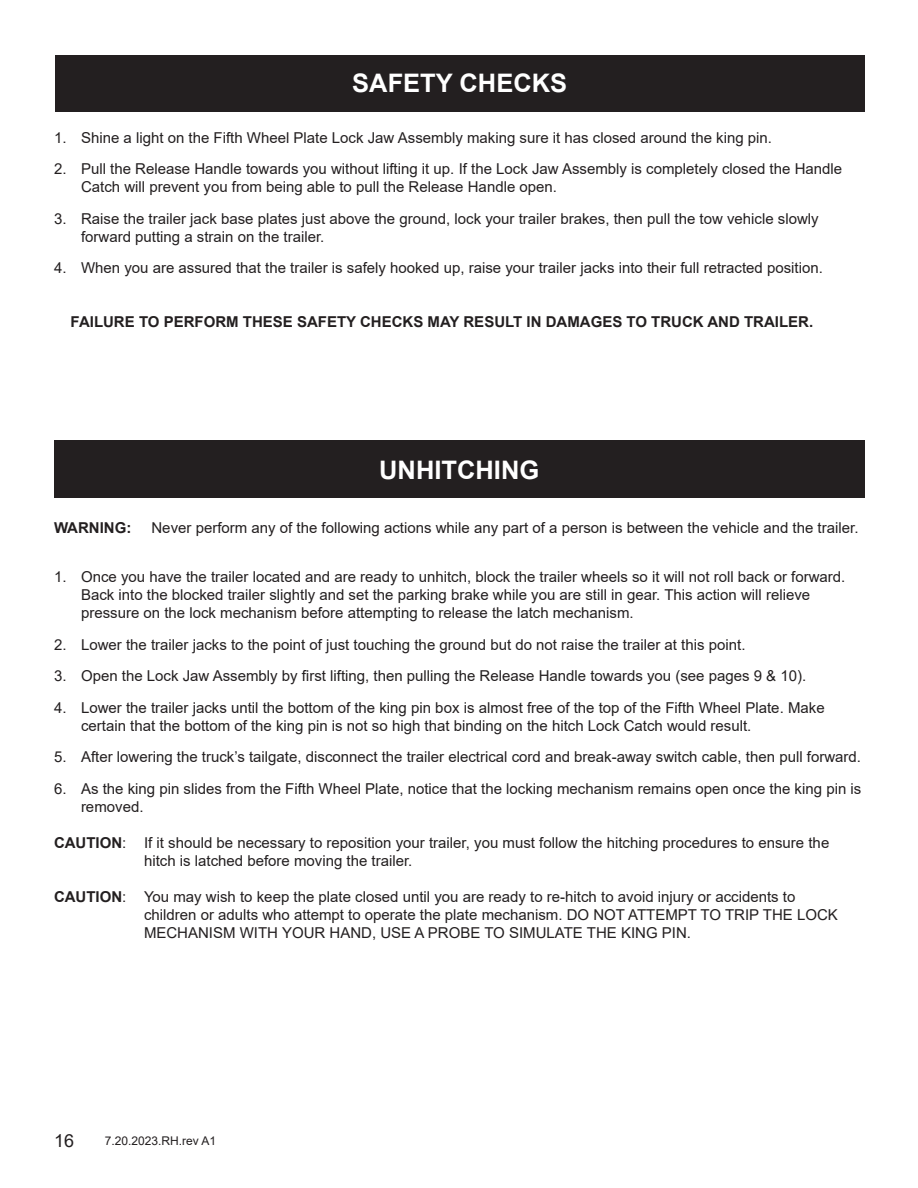
<style>
.page{position:relative;width:918px;height:1188px;background:#fff}
.page>*{position:absolute;margin:0;border:0;box-sizing:border-box;transform-origin:0 0}
.t1{font:700 25.5px "Arial";color:#fff}
.t2{font:18px "Arial";color:#231f20}
.t3{font:15px/18px "Arial";color:#231f20}
.t4{font:700 15px "Arial";color:#231f20}
.t5{font:12px "Arial";color:#231f20}
.s1{font-weight:700}
</style>
<div class="page">
<div style="left:55px;top:55px;width:810px;height:57px;background:#231f20"></div>
<div style="left:54px;top:441px;width:810px;height:57px;background:#231f20"></div>
<h1 class="t1" style="left:352px;top:66px;width:216px">SAFETY CHECKS</h1>
<p class="t3" style="left:54px;top:128px;width:720px">1. Shine a light on the Fifth Wheel Plate Lock Jaw Assembly making sure it has closed around the king pin.</p>
<p class="t3" style="left:81px;top:160px;width:763px;text-indent:-27px">2. Pull the Release Handle towards you without lifting it up. If the Lock Jaw Assembly is completely closed the Handle<br>Catch will prevent you from being able to pull the Release Handle open.</p>
<p class="t3" style="left:81px;top:209px;width:739px;text-indent:-27px">3. Raise the trailer jack base plates just above the ground, lock your trailer brakes, then pull the tow vehicle slowly forward putting a strain on the trailer.</p>
<p class="t3" style="left:54px;top:259px;width:770px">4. When you are assured that the trailer is safely hooked up, raise your trailer jacks into their full retracted position.</p>
<p class="t4" style="left:71px;top:311px;width:744px">FAILURE TO PERFORM THESE SAFETY CHECKS MAY RESULT IN DAMAGES TO TRUCK AND TRAILER.</p>
<h1 class="t1" style="left:379px;top:452px;width:162px">UNHITCHING</h1>
<p class="t4" style="left:54px;top:517px;width:79px">WARNING:</p>
<p class="t3" style="left:152px;top:518px;width:709px">Never perform any of the following actions while any part of a person is between the vehicle and the trailer.</p>
<p class="t3" style="left:81px;top:568px;width:766px;text-indent:-27px">1. Once you have the trailer located and are ready to unhitch, block the trailer wheels so it will not roll back or forward.<br>Back into the blocked trailer slightly and set the parking brake while you are still in gear. This action will relieve pressure on the lock mechanism before attempting to release the latch mechanism.</p>
<p class="t3" style="left:54px;top:635px;width:693px">2. Lower the trailer jacks to the point of just touching the ground but do not raise the trailer at this point.</p>
<p class="t3" style="left:54px;top:667px;width:754px">3. Open the Lock Jaw Assembly by first lifting, then pulling the Release Handle towards you (see pages 9 &amp; 10).</p>
<p class="t3" style="left:81px;top:698px;width:745px;text-indent:-27px">4. Lower the trailer jacks until the bottom of the king pin box is almost free of the top of the Fifth Wheel Plate. Make certain that the bottom of the king pin is not so high that binding on the hitch Lock Catch would result.</p>
<p class="t3" style="left:54px;top:748px;width:809px">5. After lowering the truck’s tailgate, disconnect the trailer electrical cord and break-away switch cable, then pull forward.</p>
<p class="t3" style="left:81px;top:779px;width:782px;text-indent:-27px">6. As the king pin slides from the Fifth Wheel Plate, notice that the locking mechanism remains open once the king pin is removed.</p>
<p class="t3" style="left:144px;top:833px;width:687px;text-indent:-90px"><span class="s1">CAUTION</span>: If it should be necessary to reposition your trailer, you must follow the hitching procedures to ensure the hitch is latched before moving the trailer.</p>
<p class="t3" style="left:144px;top:887px;width:695px;text-indent:-90px"><span class="s1">CAUTION</span>: You may wish to keep the plate closed until you are ready to re-hitch to avoid injury or accidents to children or adults who attempt to operate the plate mechanism. DO NOT ATTEMPT TO TRIP THE LOCK<br>MECHANISM WITH YOUR HAND, USE A PROBE TO SIMULATE THE KING PIN.</p>
<p class="t2" style="left:54px;top:1128px;width:22px">16</p>
<p class="t5" style="left:105px;top:1133px;width:113px">7.20.2023.RH.rev A1</p>
</div>
